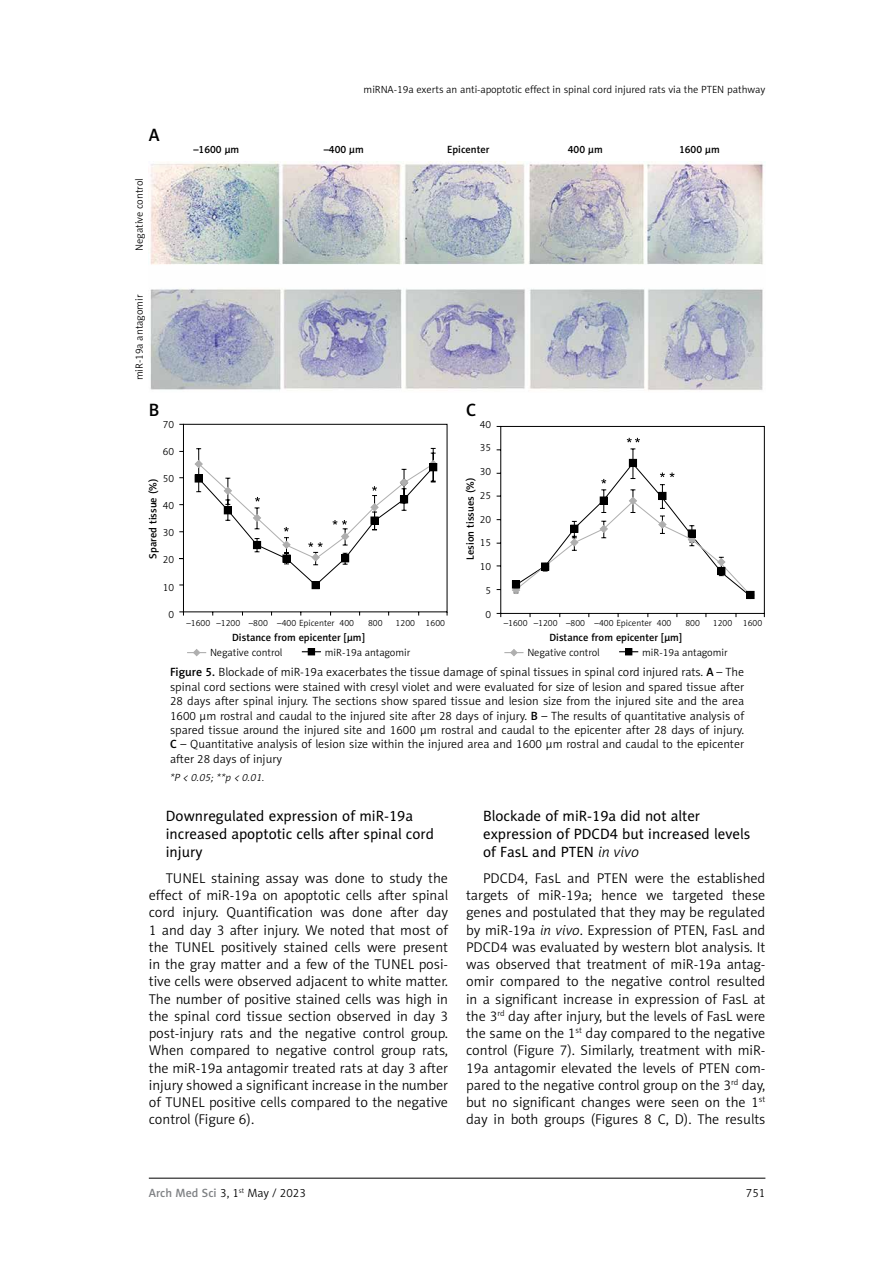
<style>
.page{position:relative;width:893px;height:1263px;background:#fff}
.page>*{position:absolute;margin:0;border:0;box-sizing:border-box;transform-origin:0 0}
.t1{font:18px "Naomi Sans EFN Medium";color:#000}
.t2{font:15px/18px "Naomi Sans EFN";color:#000}
.t3{font:14.25px/17.2px "Naomi Sans EFN Light";color:#000;text-align:justify}
.t4{font:12px/14.4px "Naomi Sans EFN Light";color:#000;text-align:justify}
.t5{font:10.5px "Naomi Sans EFN Light";color:#000}
.t6{font:10.5px "Naomi Sans EFN Medium";color:#000}
.t7{font:italic 10.5px "Naomi Sans EFN Light";color:#000}
.t8{font:9px "Naomi Sans EFN Light";color:#000}
.s1{font-family:"Naomi Sans EFN Medium"}
.s2{font-family:"Naomi Sans EFN Light";font-style:italic}
.s3{font-style:italic}
.s4{font-family:"Naomi Sans EFN Medium";color:#808285}
</style>
<div class="page">
<hr style="left:149px;top:1178px;width:616px;height:1px;background:#000">
<svg style="left:179px;top:424px;width:269px;height:192px"></svg>
<div style="left:312px;top:581px;width:7px;height:8px;background:#000"></div>
<div style="left:312px;top:581px;width:8px;height:8px;border:1px solid #000"></div>
<svg style="left:194px;top:459px;width:244px;height:127px"></svg>
<svg style="left:496px;top:426px;width:269px;height:192px"></svg>
<svg style="left:627px;top:438px;width:13px;height:4px"></svg>
<div style="left:629px;top:459px;width:7px;height:7px;background:#000"></div>
<div style="left:629px;top:459px;width:8px;height:8px;border:1px solid #000"></div>
<svg style="left:511px;top:462px;width:244px;height:137px"></svg>
<div style="left:747px;top:591px;width:7px;height:7px;background:#000"></div>
<div style="left:747px;top:591px;width:7px;height:8px;border:1px solid #000"></div>
<div style="left:542px;top:563px;width:7px;height:7px;background:#000"></div>
<div style="left:541px;top:563px;width:8px;height:7px;border:1px solid #000"></div>
<div style="left:512px;top:581px;width:8px;height:7px;background:#000"></div>
<div style="left:512px;top:580px;width:8px;height:8px;border:1px solid #000"></div>
<div style="left:718px;top:567px;width:7px;height:8px;background:#000"></div>
<div style="left:717px;top:567px;width:8px;height:8px;border:1px solid #000"></div>
<svg style="left:187px;top:649px;width:19px;height:7px"></svg>
<svg style="left:302px;top:651px;width:19px;height:1px"></svg>
<div style="left:308px;top:649px;width:7px;height:6px;background:#000"></div>
<svg style="left:504px;top:649px;width:19px;height:7px"></svg>
<svg style="left:619px;top:651px;width:19px;height:1px"></svg>
<div style="left:625px;top:649px;width:7px;height:6px;background:#000"></div>
<img style="left:150px;top:161px;width:613px;height:230px">
<p class="t1" style="left:149px;top:124px;width:12px">A</p>
<p class="t5" style="left:133px;top:251px;width:74px;rotate:-90deg">Negative control</p>
<p class="t5" style="left:133px;top:380px;width:87px;rotate:-90deg">miR-19a antagomir</p>
<p class="t5" style="left:364px;top:83px;width:403px">miRNA-19a exerts an anti-apoptotic effect in spinal cord injured rats via the PTEN pathway</p>
<p class="t6" style="left:193px;top:143px;width:47px">–1600 µm</p>
<p class="t6" style="left:324px;top:143px;width:42px">–400 µm</p>
<p class="t6" style="left:447px;top:143px;width:44px">Epicenter</p>
<p class="t6" style="left:568px;top:143px;width:36px">400 µm</p>
<p class="t6" style="left:679px;top:143px;width:42px">1600 µm</p>
<p class="t1" style="left:149px;top:399px;width:12px">B</p>
<p class="t1" style="left:466px;top:399px;width:12px">C</p>
<p class="t5" style="left:163px;top:418px;width:13px">70</p>
<p class="t5" style="left:163px;top:445px;width:13px">60</p>
<p class="t5" style="left:163px;top:472px;width:13px">50</p>
<p class="t5" style="left:163px;top:499px;width:13px">40</p>
<p class="t5" style="left:163px;top:527px;width:13px">30</p>
<p class="t5" style="left:163px;top:554px;width:13px">20</p>
<p class="t5" style="left:163px;top:581px;width:13px">10</p>
<p class="t5" style="left:168px;top:608px;width:7px">0</p>
<p class="t5" style="left:480px;top:418px;width:13px">40</p>
<p class="t5" style="left:480px;top:442px;width:13px">35</p>
<p class="t5" style="left:480px;top:466px;width:13px">30</p>
<p class="t5" style="left:480px;top:489px;width:13px">25</p>
<p class="t5" style="left:480px;top:513px;width:13px">20</p>
<p class="t5" style="left:480px;top:537px;width:13px">15</p>
<p class="t5" style="left:480px;top:561px;width:13px">10</p>
<p class="t5" style="left:486px;top:584px;width:7px">5</p>
<p class="t5" style="left:486px;top:608px;width:7px">0</p>
<p class="t6" style="left:147px;top:559px;width:82px;rotate:-90deg">Spared tissue (%)</p>
<p class="t6" style="left:464px;top:560px;width:83px;rotate:-90deg">Lesion tissues (%)</p>
<p class="t8" style="left:186px;top:618px;width:169px">–1600 –1200 –800 –400 Epicenter 400</p>
<p class="t8" style="left:368px;top:618px;width:16px">800</p>
<p class="t8" style="left:396px;top:618px;width:51px">1200 1600</p>
<p class="t6" style="left:232px;top:631px;width:134px">Distance from epicenter [µm]</p>
<p class="t5" style="left:210px;top:647px;width:74px">Negative control</p>
<p class="t5" style="left:325px;top:647px;width:87px">miR-19a antagomir</p>
<p class="t8" style="left:504px;top:618px;width:169px">–1600 –1200 –800 –400 Epicenter 400</p>
<p class="t8" style="left:685px;top:618px;width:16px">800</p>
<p class="t8" style="left:713px;top:618px;width:51px">1200 1600</p>
<p class="t6" style="left:549px;top:631px;width:134px">Distance from epicenter [µm]</p>
<p class="t5" style="left:527px;top:647px;width:74px">Negative control</p>
<p class="t5" style="left:642px;top:647px;width:87px">miR-19a antagomir</p>
<p class="t4" style="left:170px;top:665px;width:576px"><span class="s1">Figure 5.</span> Blockade of miR-19a exacerbates the tissue damage of spinal tissues in spinal cord injured rats. <span class="s1">A</span> – The spinal cord sections were stained with cresyl violet and were evaluated for size of lesion and spared tissue after 28 days after spinal injury. The sections show spared tissue and lesion size from the injured site and the area 1600 µm rostral and caudal to the injured site after 28 days of injury. <span class="s1">B</span> – The results of quantitative analysis of spared tissue around the injured site and 1600 µm rostral and caudal to the epicenter after 28 days of injury.<br><span class="s1">C</span> – Quantitative analysis of lesion size within the injured area and 1600 µm rostral and caudal to the epicenter after 28 days of injury</p>
<p class="t7" style="left:170px;top:771px;width:96px">*P &lt; 0.05; **p &lt; 0.01.</p>
<p class="t2" style="left:166px;top:807px;width:270px">Downregulated expression of miR-19a increased apoptotic cells after spinal cord injury</p>
<p class="t3" style="left:149px;top:869px;width:301px;text-indent:17px">TUNEL staining assay was done to study the effect of miR-19a on apoptotic cells after spinal cord injury. Quantification was done after day 1 and day 3 after injury. We noted that most of the TUNEL positively stained cells were present in the gray matter and a few of the TUNEL posi&shy;tive cells were observed adjacent to white matter.<br>The number of positive stained cells was high in the spinal cord tissue section observed in day 3 post-injury rats and the negative control group.<br>When compared to negative control group rats, the miR-19a antagomir treated rats at day 3 after injury showed a significant increase in the number of TUNEL positive cells compared to the negative control (Figure 6).</p>
<p class="t2" style="left:483px;top:807px;width:269px">Blockade of miR-19a did not alter expression of PDCD4 but increased levels of FasL and PTEN <span class="s2">in vivo</span></p>
<p class="t3" style="left:466px;top:869px;width:301px;text-indent:17px">PDCD4, FasL and PTEN were the established targets of miR-19a; hence we targeted these genes and postulated that they may be regulated by miR-19a <span class="s3">in vivo</span>. Expression of PTEN, FasL and PDCD4 was evaluated by western blot analysis. It was observed that treatment of miR-19a antag&shy;omir compared to the negative control resulted in a significant increase in expression of FasL at the 3<sup>rd</sup> day after injury, but the levels of FasL were the same on the 1<sup>st</sup> day compared to the negative control (Figure 7). Similarly, treatment with miR-19a antagomir elevated the levels of PTEN com&shy;pared to the negative control group on the 3<sup>rd</sup> day, but no significant changes were seen on the 1<sup>st </sup>day in both groups (Figures 8 C, D). The results</p>
<p class="t4" style="left:149px;top:1186px;width:159px"><span class="s4">Arch Med Sci</span> 3, 1<sup>st</sup> May / 2023</p>
<p class="t4" style="left:746px;top:1186px;width:21px">751</p>
</div>
